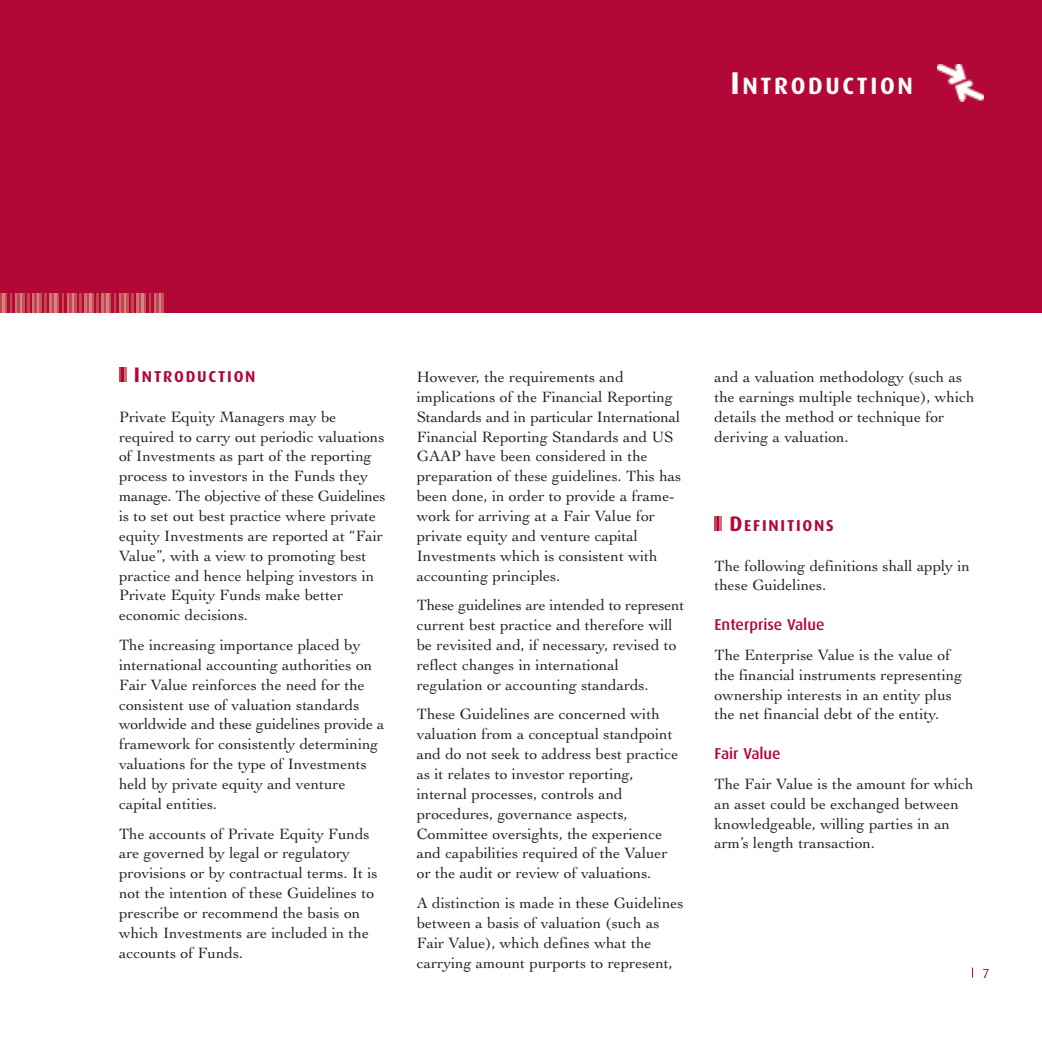
<style>
.page{position:relative;width:1042px;height:1042px;background:#fff}
.page>*{position:absolute;margin:0;border:0;box-sizing:border-box;transform-origin:0 0}
.t1{font:700 23.62px "Dax";letter-spacing:.11em;color:#fff}
.t2{font:15.75px/19.8px "Cochin";color:#231f20}
.t3{font:500 15.75px "Dax";color:#b30738}
.t4{font:700 15.75px "Dax";letter-spacing:.115em;color:#b30738}
.t5{font:13.12px "Dax";color:#b30738}
.s1{font-size:31.5px}
.s2{font-size:21px}
</style>
<div class="page">
<div style="left:0;top:0;width:1041px;height:313px;background:#b30738"></div>
<img style="left:938px;top:64px;width:45px;height:38px">
<hr style="left:0;top:293px;width:2px;height:20px;background:#c14752">
<hr style="left:2px;top:293px;width:3px;height:20px;background:#d68482">
<hr style="left:5px;top:293px;width:2px;height:20px;background:#c45259">
<hr style="left:10px;top:293px;width:2px;height:20px;background:#c14752">
<hr style="left:15px;top:293px;width:2px;height:20px;background:#cf7170">
<hr style="left:17px;top:293px;width:3px;height:20px;background:#c14752">
<hr style="left:20px;top:293px;width:2px;height:20px;background:#d68482">
<hr style="left:22px;top:293px;width:3px;height:20px;background:#c45259">
<hr style="left:27px;top:293px;width:3px;height:20px;background:#c14752">
<hr style="left:32px;top:293px;width:3px;height:20px;background:#cf7170">
<hr style="left:35px;top:293px;width:2px;height:20px;background:#c14752">
<hr style="left:37px;top:293px;width:3px;height:20px;background:#d68482">
<hr style="left:40px;top:293px;width:2px;height:20px;background:#c45259">
<hr style="left:45px;top:293px;width:2px;height:20px;background:#c14752">
<hr style="left:50px;top:293px;width:2px;height:20px;background:#cf7170">
<hr style="left:52px;top:293px;width:3px;height:20px;background:#c14752">
<hr style="left:55px;top:293px;width:2px;height:20px;background:#d68482">
<hr style="left:57px;top:293px;width:3px;height:20px;background:#c45259">
<hr style="left:62px;top:293px;width:2px;height:20px;background:#c14752">
<hr style="left:67px;top:293px;width:2px;height:20px;background:#cf7170">
<hr style="left:69px;top:293px;width:3px;height:20px;background:#c14752">
<hr style="left:72px;top:293px;width:2px;height:20px;background:#d68482">
<hr style="left:74px;top:293px;width:3px;height:20px;background:#c45259">
<hr style="left:79px;top:293px;width:3px;height:20px;background:#c14752">
<hr style="left:84px;top:293px;width:3px;height:20px;background:#cf7170">
<hr style="left:87px;top:293px;width:2px;height:20px;background:#c14752">
<hr style="left:89px;top:293px;width:3px;height:20px;background:#d68482">
<hr style="left:92px;top:293px;width:2px;height:20px;background:#c45259">
<hr style="left:97px;top:293px;width:2px;height:20px;background:#c14752">
<hr style="left:102px;top:293px;width:2px;height:20px;background:#cf7170">
<hr style="left:104px;top:293px;width:3px;height:20px;background:#c14752">
<hr style="left:107px;top:293px;width:2px;height:20px;background:#d68482">
<hr style="left:109px;top:293px;width:3px;height:20px;background:#c45259">
<hr style="left:114px;top:293px;width:3px;height:20px;background:#c14752">
<hr style="left:119px;top:293px;width:3px;height:20px;background:#cf7170">
<hr style="left:122px;top:293px;width:2px;height:20px;background:#c14752">
<hr style="left:124px;top:293px;width:2px;height:20px;background:#d68482">
<hr style="left:126px;top:293px;width:3px;height:20px;background:#c45259">
<hr style="left:131px;top:293px;width:3px;height:20px;background:#c14752">
<hr style="left:136px;top:293px;width:3px;height:20px;background:#cf7170">
<hr style="left:139px;top:293px;width:2px;height:20px;background:#c14752">
<hr style="left:141px;top:293px;width:3px;height:20px;background:#d68482">
<hr style="left:144px;top:293px;width:2px;height:20px;background:#c45259">
<hr style="left:149px;top:293px;width:2px;height:20px;background:#c14752">
<hr style="left:154px;top:293px;width:2px;height:20px;background:#cf7170">
<hr style="left:156px;top:293px;width:3px;height:20px;background:#c14752">
<hr style="left:159px;top:293px;width:2px;height:20px;background:#d68482">
<hr style="left:161px;top:293px;width:3px;height:20px;background:#c45259">
<hr style="left:714px;top:516px;width:3px;height:15px;background:#c14752">
<svg style="left:717px;top:516px;width:2px;height:15px"></svg>
<hr style="left:719px;top:516px;width:3px;height:15px;background:#cf7170">
<hr style="left:119px;top:367px;width:3px;height:15px;background:#c14752">
<svg style="left:122px;top:367px;width:4px;height:15px"></svg>
<h1 class="t1" style="left:730px;top:73px;width:184px"><span class="s1">I</span>NTRODUCTION</h1>
<p class="t4" style="left:134px;top:368px;width:123px"><span class="s2">I</span>NTRODUCTION</p>
<p class="t2" style="left:119px;top:407px;width:268px">Private Equity Managers may be required to carry out periodic valuations of Investments as part of the reporting process to investors in the Funds they manage. The objective of these Guidelines is to set out best practice where private equity Investments are reported at “Fair Value”, with a view to promoting best practice and hence helping investors in Private Equity Funds make better economic decisions.</p>
<p class="t2" style="left:119px;top:635px;width:267px">The increasing importance placed by international accounting authorities on Fair Value reinforces the need for the consistent use of valuation standards worldwide and these guidelines provide a framework for consistently determining valuations for the type of Investments held by private equity and venture capital entities.</p>
<p class="t2" style="left:119px;top:823px;width:260px">The accounts of Private Equity Funds are governed by legal or regulatory provisions or by contractual terms. It is not the intention of these Guidelines to prescribe or recommend the basis on which Investments are included in the accounts of Funds.</p>
<p class="t2" style="left:417px;top:367px;width:266px">However, the requirements and implications of the Financial Reporting Standards and in particular International Financial Reporting Standards and US GAAP have been considered in the preparation of these guidelines. This has been done, in order to provide a frame&shy;work for arriving at a Fair Value for private equity and venture capital Investments which is consistent with accounting principles.</p>
<p class="t2" style="left:417px;top:595px;width:269px">These guidelines are intended to represent current best practice and therefore will be revisited and, if necessary, revised to reflect changes in international regulation or accounting standards.</p>
<p class="t2" style="left:417px;top:704px;width:263px">These Guidelines are concerned with valuation from a conceptual standpoint and do not seek to address best practice as it relates to investor reporting, internal processes, controls and procedures, governance aspects, Committee oversights, the experience and capabilities required of the Valuer or the audit or review of valuations.</p>
<p class="t2" style="left:417px;top:893px;width:268px">A distinction is made in these Guidelines between a basis of valuation (such as Fair Value), which defines what the carrying amount purports to represent,</p>
<p class="t2" style="left:714px;top:367px;width:262px">and a valuation methodology (such as the earnings multiple technique), which details the method or technique for deriving a valuation.</p>
<p class="t4" style="left:729px;top:516px;width:106px"><span class="s2">D</span>EFINITIONS</p>
<p class="t2" style="left:714px;top:555px;width:257px">The following definitions shall apply in these Guidelines.</p>
<p class="t3" style="left:714px;top:616px;width:111px">Enterprise Value</p>
<p class="t2" style="left:714px;top:645px;width:249px">The Enterprise Value is the value of the financial instruments representing ownership interests in an entity plus the net financial debt of the entity.</p>
<p class="t3" style="left:714px;top:745px;width:68px">Fair Value</p>
<p class="t2" style="left:714px;top:774px;width:260px">The Fair Value is the amount for which an asset could be exchanged between knowledgeable, willing parties in an arm’s length transaction.</p>
<p class="t5" style="left:982px;top:966px;width:8px">7</p>
</div>
